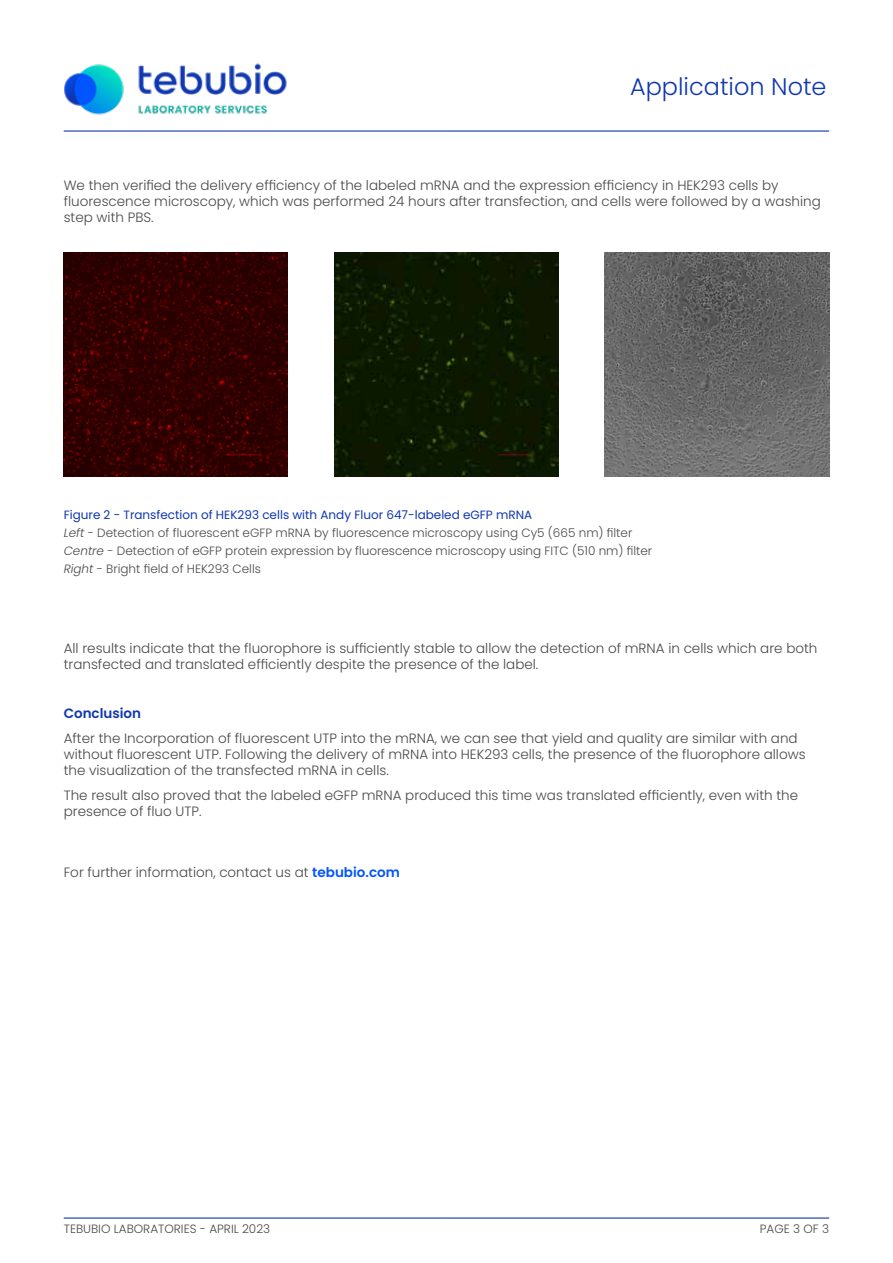
<style>
.page{position:relative;width:893px;height:1263px;background:#fff}
.page>*{position:absolute;margin:0;border:0;box-sizing:border-box;transform-origin:0 0}
.t1{font:300 24px "Poppins";color:#0f37af}
.t2{font:300 13.5px/16.2px "Poppins";color:#4a484a}
.t3{font:600 13.5px "Poppins";color:#0f37af}
.t4{font:300 12px/18px "Poppins";color:#4a484a}
.s1{font-weight:400;color:#0f37af}
.s2{font-style:italic}
.s3{font-weight:600;color:#05f}
</style>
<div class="page">
<hr style="left:64px;top:130px;width:765px;height:2px;background:#0f37af">
<img style="left:64px;top:63px;width:243px;height:69px">
<img style="left:64px;top:253px;width:224px;height:224px">
<img style="left:334px;top:253px;width:225px;height:224px">
<img style="left:605px;top:253px;width:224px;height:224px">
<hr style="left:64px;top:1217px;width:765px;height:1px;background:#0f37af">
<h1 class="t1" style="left:630px;top:73px;width:198px">Application Note</h1>
<p class="t2" style="left:64px;top:177px;width:759px">We then verified the delivery efficiency of the labeled mRNA and the expression efficiency in HEK293 cells by fluorescence microscopy, which was performed 24 hours after transfection, and cells were followed by a washing step with PBS.</p>
<p class="t4" style="left:64px;top:506px;width:590px"><span class="s1">Figure 2 - Transfection of HEK293 cells with Andy Fluor 647-labeled eGFP mRNA<br></span><span class="s2">Left</span> - Detection of fluorescent eGFP mRNA by fluorescence microscopy using Cy5 (665 nm) filter <span class="s2">Centre</span> - Detection of eGFP protein expression by fluorescence microscopy using FITC (510 nm) filter <span class="s2">Right</span> - Bright field of HEK293 Cells</p>
<p class="t2" style="left:64px;top:640px;width:755px">All results indicate that the fluorophore is sufficiently stable to allow the detection of mRNA in cells which are both transfected and translated efficiently despite the presence of the label.</p>
<p class="t3" style="left:64px;top:706px;width:79px">Conclusion</p>
<p class="t2" style="left:64px;top:730px;width:743px">After the Incorporation of fluorescent UTP into the mRNA, we can see that yield and quality are similar with and without fluorescent UTP. Following the delivery of mRNA into HEK293 cells, the presence of the fluorophore allows the visualization of the transfected mRNA in cells.</p>
<p class="t2" style="left:64px;top:787px;width:736px">The result also proved that the labeled eGFP mRNA produced this time was translated efficiently, even with the presence of fluo UTP.</p>
<p class="t2" style="left:64px;top:865px;width:338px">For further information, contact us at <span class="s3">tebubio.com</span></p>
<p class="t4" style="left:64px;top:1220px;width:208px">TEBUBIO LABORATORIES - APRIL 2023</p>
<p class="t4" style="left:760px;top:1220px;width:71px">PAGE 3 OF 3</p>
</div>
